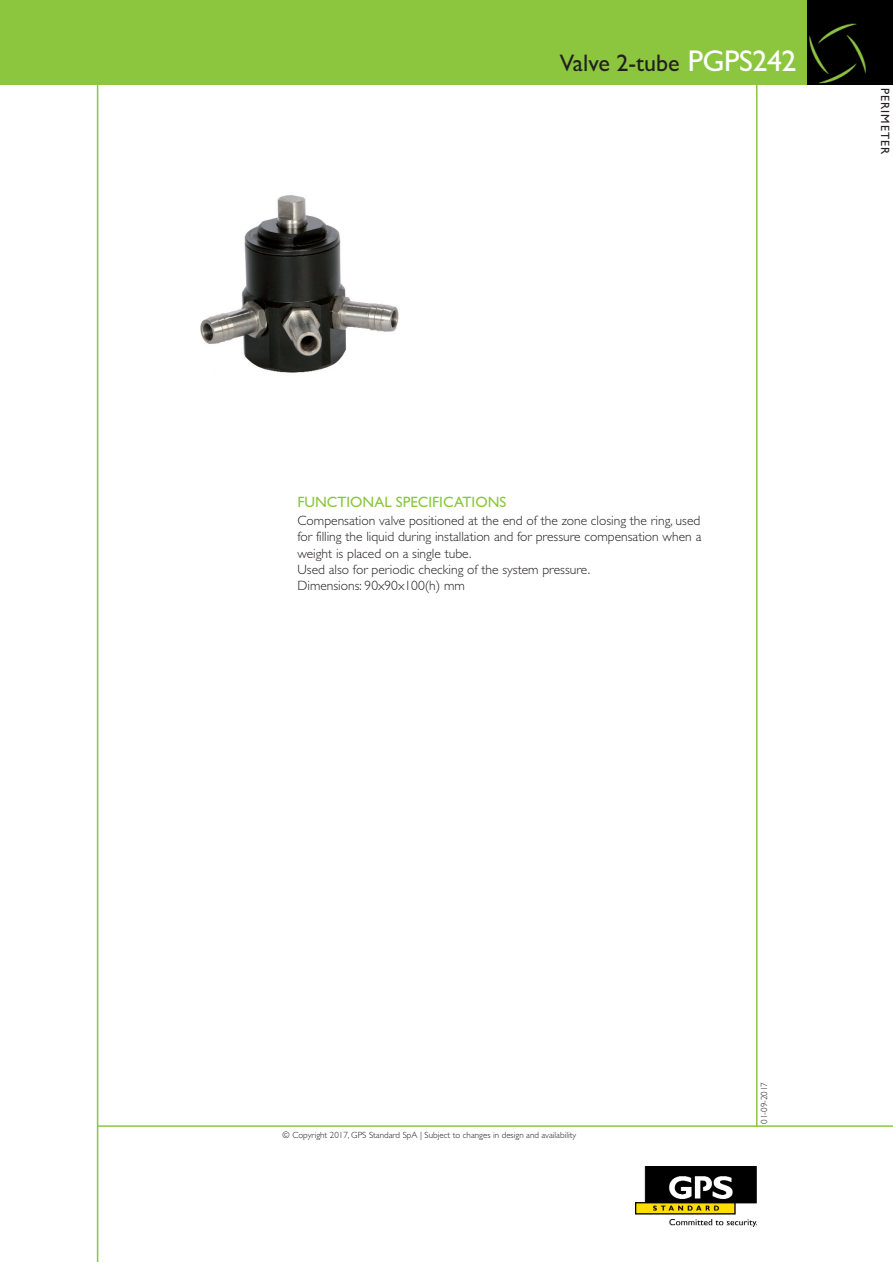
<style>
.page{position:relative;width:893px;height:1263px;background:#fff}
.page>*{position:absolute;margin:0;border:0;box-sizing:border-box;transform-origin:0 0}
.t1{font:24px "Gill Sans";color:#231f20}
.t2{font:15px "Gill Sans";color:#8bc63e}
.t3{font:300 13.5px/16.2px "Gill Sans";color:#231f20}
.t4{font:12px "Gill Sans";letter-spacing:.075em;color:#231f20}
.t5{font:300 9px "Gill Sans";color:#231f20}
.s1{font-size:30px;color:#fff}
</style>
<div class="page">
<hr style="left:97px;top:15px;width:1px;height:1247px;background:#8bc63e">
<hr style="left:756px;top:21px;width:1px;height:1106px;background:#8bc63e">
<div style="left:0;top:0;width:892px;height:84px;background:#8bc63e"></div>
<img style="left:200px;top:195px;width:199px;height:178px">
<hr style="left:98px;top:1125px;width:794px;height:2px;background:#8bc63e">
<img style="left:635px;top:1166px;width:122px;height:60px">
<img style="left:808px;top:0;width:84px;height:84px">
<h1 class="t1" style="left:560px;top:55px;width:238px">Valve 2-tube <span class="s1">PGPS242</span></h1>
<p class="t4" style="left:889px;top:88px;width:67px;rotate:90deg">PERIMETER</p>
<p class="t2" style="left:297px;top:497px;width:210px">FUNCTIONAL SPECIFICATIONS</p>
<p class="t3" style="left:297px;top:514px;width:405px">Compensation valve positioned at the end of the zone closing the ring, used for filling the liquid during installation and for pressure compensation when a weight is placed on a single tube.<br>Used also for periodic checking of the system pressure.<br>Dimensions: 90x90x100(h) mm</p>
<p class="t5" style="left:283px;top:1132px;width:295px">© Copyright 2017, GPS Standard SpA | Subject to changes in design and availability</p>
<p class="t5" style="left:761px;top:1124px;width:43px;rotate:-90deg">01-09-2017</p>
</div>
